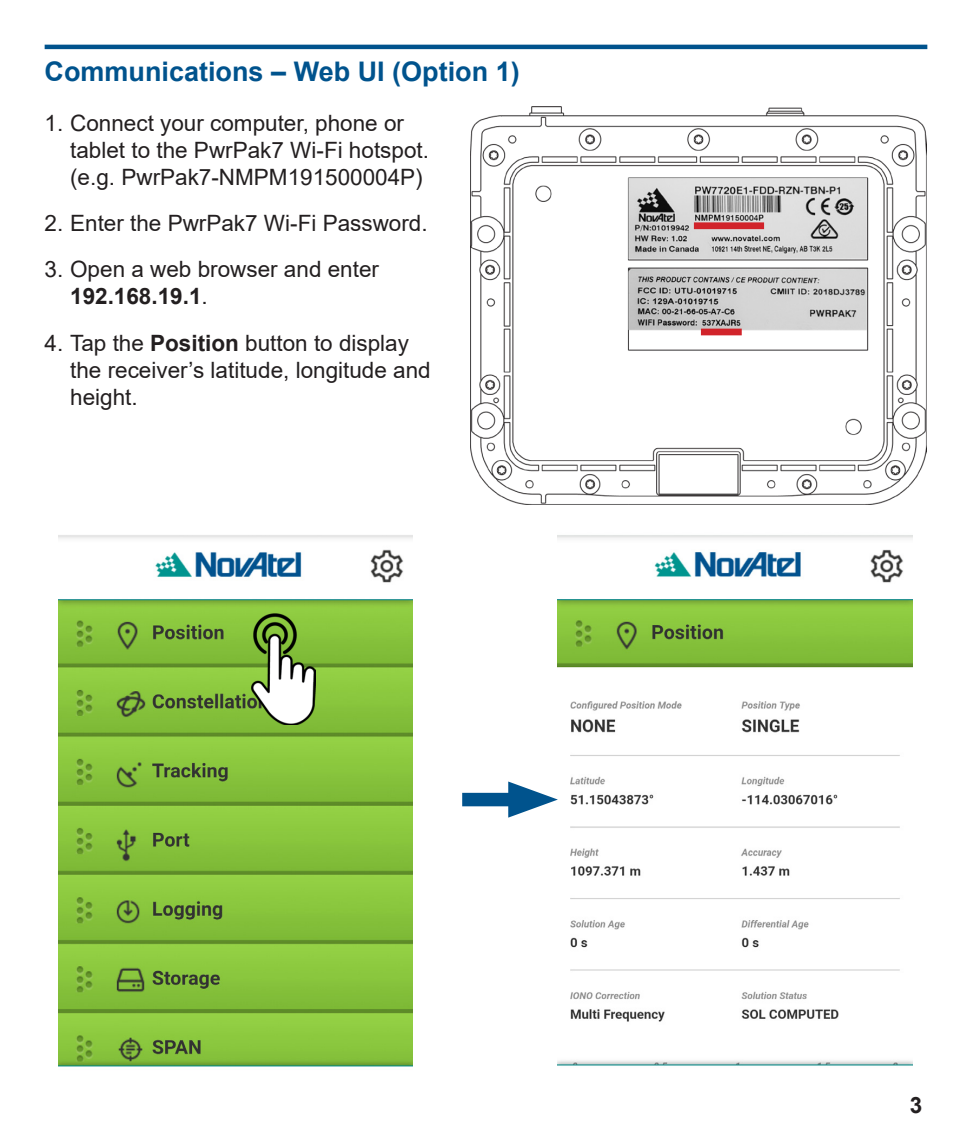
<style>
.page{position:relative;width:972px;height:1134px;background:#fff}
.page>*{position:absolute;margin:0;border:0;box-sizing:border-box;transform-origin:0 0}
.Heading{font:700 27px "Arial";color:#00538d}
.t1{font:22.5px/27px "Arial";color:#231f20}
.t2{font:700 22.5px "Arial";color:#231f20}
.s1{font-weight:700}
</style>
<div class="page">
<hr style="left:45px;top:45px;width:882px;height:4px;background:#00538d">
<img style="left:58px;top:535px;width:355px;height:532px">
<img style="left:558px;top:535px;width:354px;height:531px">
<div style="left:462px;top:793px;width:67px;height:13px;background:#00538d"></div>
<svg style="left:508px;top:782px;width:50px;height:36px"></svg>
<img style="left:251px;top:613px;width:65px;height:112px">
<img style="left:471px;top:107px;width:456px;height:397px">
<div style="left:694px;top:222px;width:70px;height:7px;background:#d1232a"></div>
<div style="left:701px;top:329px;width:41px;height:6px;background:#d1232a"></div>
<p class="Heading" style="left:45px;top:53px;width:477px">Communications – Web UI (Option 1)</p>
<p class="t1" style="left:70px;top:110px;width:360px;text-indent:-26px">1. Connect your computer, phone or tablet to the PwrPak7 Wi-Fi hotspot. (e.g. PwrPak7-NMPM191500004P)</p>
<p class="t1" style="left:45px;top:210px;width:385px">2. Enter the PwrPak7 Wi-Fi Password.</p>
<p class="t1" style="left:70px;top:256px;width:310px;text-indent:-26px">3. Open a web browser and enter<br><span class="s1">192.168.19.1</span>.</p>
<p class="t1" style="left:70px;top:329px;width:362px;text-indent:-26px">4. Tap the <span class="s1">Position</span> button to display the receiver’s latitude, longitude and height.</p>
<p class="t2" style="left:910px;top:1090px;width:14px">3</p>
</div>
